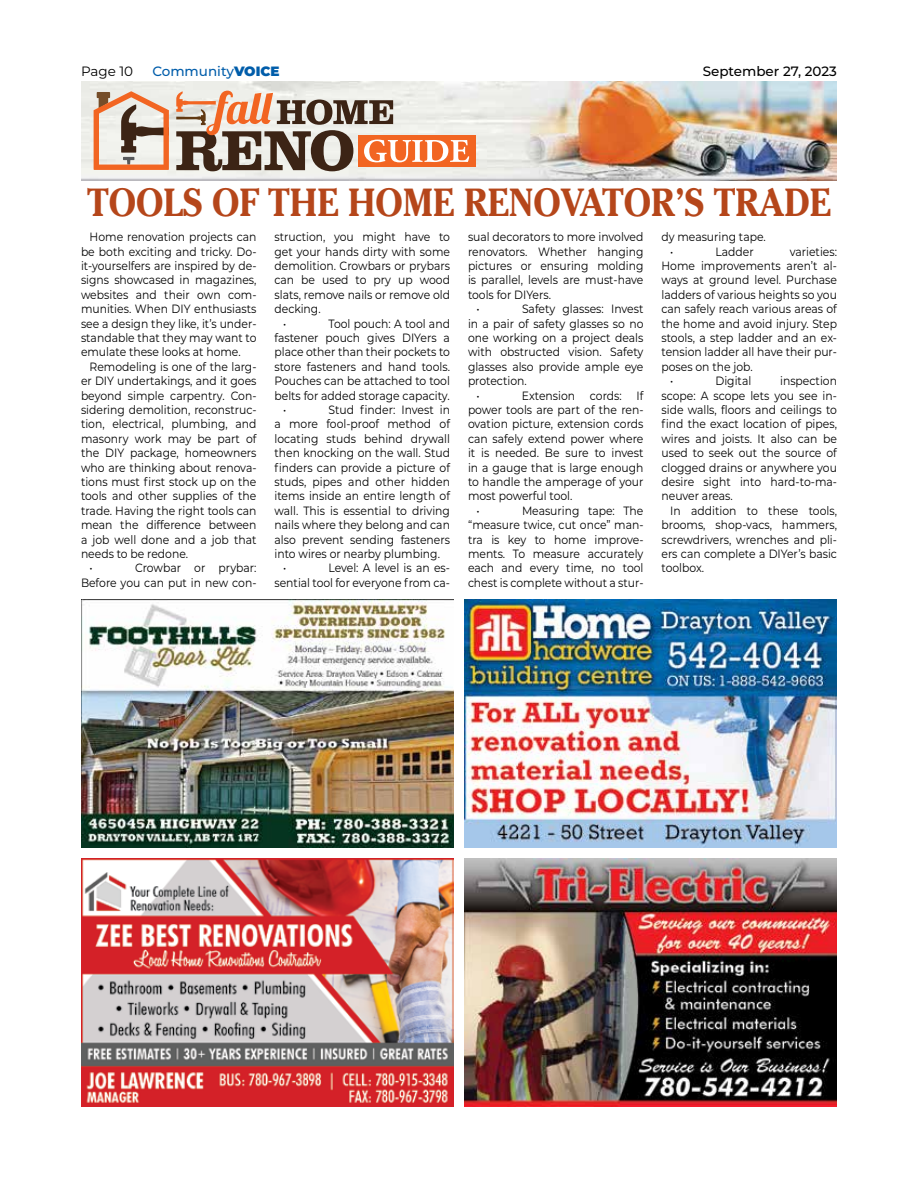
<style>
.page{position:relative;width:918px;height:1188px;background:#fff}
.page>*{position:absolute;margin:0;border:0;box-sizing:border-box;transform-origin:0 0}
.t1{font:700 39px "Cheltenham Std";color:#b5461a;scale:.9 1}
.t2{font:500 13.5px "Montserrat";color:#000}
.t3{font:500 13.5px "Montserrat";color:#005daa}
.t4{font:13.5px "Montserrat";color:#000}
.t5{font:12px/14.4px "Montserrat";color:#000;text-align:justify;scale:.9 1}
.s1{font-weight:900}
</style>
<div class="page">
<img style="left:81px;top:81px;width:756px;height:99px">
<div style="left:358px;top:135px;width:117px;height:32px;background:#f26522"></div>
<svg style="left:94px;top:91px;width:75px;height:79px;background:#d3af9a"></svg>
<svg style="left:176px;top:91px;width:293px;height:80px"></svg>
<img style="left:81px;top:859px;width:373px;height:248px">
<img style="left:465px;top:859px;width:372px;height:248px">
<img style="left:81px;top:600px;width:373px;height:248px">
<img style="left:465px;top:600px;width:372px;height:248px">
<p class="t4" style="left:81px;top:62px;width:54px">Page 10</p>
<p class="t3" style="left:152px;top:62px;width:129px">Community<span class="s1">VOICE</span></p>
<p class="t2" style="left:703px;top:62px;width:136px">September 27, 2023</p>
<h1 class="t1" style="left:87px;top:179px;width:828px">TOOLS OF THE HOME RENOVATOR’S TRADE</h1>
<p class="t5" style="left:81px;top:229px;width:197px;text-indent:9px">Home renovation projects can be both exciting and tricky. Do&shy;it-yourselfers are inspired by de&shy;signs showcased in magazines, websites and their own com&shy;munities. When DIY enthusiasts see a design they like, it’s under&shy;standable that they may want to emulate these looks at home.</p>
<p class="t5" style="left:90px;top:359px;width:187px">Remodeling is one of the larg-</p>
<p class="t5" style="left:81px;top:373px;width:196px">er DIY undertakings, and it goes</p>
<p class="t5" style="left:81px;top:388px;width:197px">beyond simple carpentry. Con-</p>
<p class="t5" style="left:81px;top:402px;width:197px">sidering demolition, reconstruc-</p>
<p class="t5" style="left:81px;top:416px;width:197px">tion, electrical, plumbing, and</p>
<p class="t5" style="left:81px;top:431px;width:196px">masonry work may be part of</p>
<p class="t5" style="left:81px;top:445px;width:197px">the DIY package, homeowners</p>
<p class="t5" style="left:81px;top:460px;width:197px">who are thinking about renova-</p>
<p class="t5" style="left:81px;top:474px;width:197px">tions must first stock up on the</p>
<p class="t5" style="left:81px;top:488px;width:197px">tools and other supplies of the</p>
<p class="t5" style="left:81px;top:503px;width:197px">trade. Having the right tools can</p>
<p class="t5" style="left:81px;top:517px;width:196px">mean the difference between</p>
<p class="t5" style="left:81px;top:532px;width:196px">a job well done and a job that</p>
<p class="t5" style="left:81px;top:546px;width:121px">needs to be redone.</p>
<p class="t5" style="left:90px;top:560px;width:5px">•</p>
<p class="t5" style="left:274px;top:229px;width:196px">struction, you might have to</p>
<p class="t5" style="left:274px;top:244px;width:197px">get your hands dirty with some</p>
<p class="t5" style="left:274px;top:258px;width:196px">demolition. Crowbars or prybars</p>
<p class="t5" style="left:274px;top:272px;width:196px">can be used to pry up wood</p>
<p class="t5" style="left:274px;top:287px;width:197px">slats, remove nails or remove old</p>
<p class="t5" style="left:274px;top:301px;width:53px">decking.</p>
<p class="t5" style="left:283px;top:316px;width:5px">•</p>
<p class="t5" style="left:328px;top:316px;width:136px">Tool pouch: A tool and</p>
<p class="t5" style="left:274px;top:330px;width:197px">fastener pouch gives DIYers a</p>
<p class="t5" style="left:274px;top:344px;width:197px">place other than their pockets to</p>
<p class="t5" style="left:274px;top:359px;width:196px">store fasteners and hand tools.</p>
<p class="t5" style="left:274px;top:373px;width:196px">Pouches can be attached to tool</p>
<p class="t5" style="left:274px;top:388px;width:196px">belts for added storage capacity.</p>
<p class="t5" style="left:283px;top:402px;width:5px">•</p>
<p class="t5" style="left:328px;top:402px;width:137px">Stud finder: Invest in</p>
<p class="t5" style="left:275px;top:416px;width:196px">a more fool-proof method of</p>
<p class="t5" style="left:275px;top:431px;width:197px">locating studs behind drywall</p>
<p class="t5" style="left:275px;top:445px;width:196px">then knocking on the wall. Stud</p>
<p class="t5" style="left:275px;top:460px;width:196px">finders can provide a picture of</p>
<p class="t5" style="left:275px;top:474px;width:197px">studs, pipes and other hidden</p>
<p class="t5" style="left:275px;top:488px;width:197px">items inside an entire length of</p>
<p class="t5" style="left:275px;top:503px;width:197px">wall. This is essential to driving</p>
<p class="t5" style="left:275px;top:517px;width:196px">nails where they belong and can</p>
<p class="t5" style="left:275px;top:532px;width:196px">also prevent sending fasteners</p>
<p class="t5" style="left:275px;top:546px;width:185px">into wires or nearby plumbing.</p>
<p class="t5" style="left:283px;top:560px;width:5px">•</p>
<p class="t5" style="left:468px;top:229px;width:196px">sual decorators to more involved</p>
<p class="t5" style="left:468px;top:244px;width:197px">renovators. Whether hanging</p>
<p class="t5" style="left:468px;top:258px;width:197px">pictures or ensuring molding</p>
<p class="t5" style="left:468px;top:272px;width:197px">is parallel, levels are must-have</p>
<p class="t5" style="left:468px;top:287px;width:94px">tools for DIYers.</p>
<p class="t5" style="left:477px;top:301px;width:5px">•</p>
<p class="t5" style="left:522px;top:301px;width:136px">Safety glasses: Invest</p>
<p class="t5" style="left:468px;top:316px;width:197px">in a pair of safety glasses so no</p>
<p class="t5" style="left:468px;top:330px;width:197px">one working on a project deals</p>
<p class="t5" style="left:468px;top:344px;width:197px">with obstructed vision. Safety</p>
<p class="t5" style="left:468px;top:359px;width:196px">glasses also provide ample eye</p>
<p class="t5" style="left:468px;top:373px;width:67px">protection.</p>
<p class="t5" style="left:477px;top:388px;width:5px">•</p>
<p class="t5" style="left:522px;top:388px;width:137px">Extension cords: If</p>
<p class="t5" style="left:468px;top:402px;width:197px">power tools are part of the ren-</p>
<p class="t5" style="left:468px;top:416px;width:196px">ovation picture, extension cords</p>
<p class="t5" style="left:468px;top:431px;width:196px">can safely extend power where</p>
<p class="t5" style="left:468px;top:445px;width:196px">it is needed. Be sure to invest</p>
<p class="t5" style="left:468px;top:460px;width:196px">in a gauge that is large enough</p>
<p class="t5" style="left:468px;top:474px;width:197px">to handle the amperage of your</p>
<p class="t5" style="left:468px;top:488px;width:118px">most powerful tool.</p>
<p class="t5" style="left:477px;top:503px;width:5px">•</p>
<p class="t5" style="left:670px;top:229px;width:108px;text-indent:-9px">dy measuring tape. •</p>
<p class="t5" style="left:716px;top:244px;width:44px">Ladder</p>
<p class="t5" style="left:790px;top:244px;width:54px">varieties:</p>
<p class="t5" style="left:662px;top:258px;width:197px">Home improvements aren’t al-</p>
<p class="t5" style="left:662px;top:272px;width:197px">ways at ground level. Purchase</p>
<p class="t5" style="left:662px;top:287px;width:196px">ladders of various heights so you</p>
<p class="t5" style="left:662px;top:301px;width:196px">can safely reach various areas of</p>
<p class="t5" style="left:662px;top:316px;width:197px">the home and avoid injury. Step</p>
<p class="t5" style="left:662px;top:330px;width:197px">stools, a step ladder and an ex-</p>
<p class="t5" style="left:662px;top:344px;width:197px">tension ladder all have their pur-</p>
<p class="t5" style="left:662px;top:359px;width:103px">poses on the job.</p>
<p class="t5" style="left:670px;top:373px;width:5px">•</p>
<p class="t5" style="left:716px;top:373px;width:41px">Digital</p>
<p class="t5" style="left:662px;top:373px;width:197px;text-indent:119px">inspection scope: A scope lets you see in&shy;side walls, floors and ceilings to find the exact location of pipes, wires and joists. It also can be used to seek out the source of clogged drains or anywhere you desire sight into hard-to-ma&shy;neuver areas.</p>
<p class="t5" style="left:662px;top:503px;width:197px;text-indent:9px">In addition to these tools, brooms, shop-vacs, hammers, screwdrivers, wrenches and pli&shy;ers can complete a DIYer’s basic toolbox.</p>
<p class="t5" style="left:468px;top:503px;width:197px;text-indent:54px">Measuring tape: The “measure twice, cut once” man&shy;tra is key to home improve&shy;ments. To measure accurately each and every time, no tool chest is complete without a stur-</p>
<p class="t5" style="left:81px;top:560px;width:197px;text-align:right">Crowbar or prybar:<br>Before you can put in new con-</p>
<p class="t5" style="left:274px;top:560px;width:197px;text-align:right">Level: A level is an es-<br>sential tool for everyone from ca-</p>
</div>
